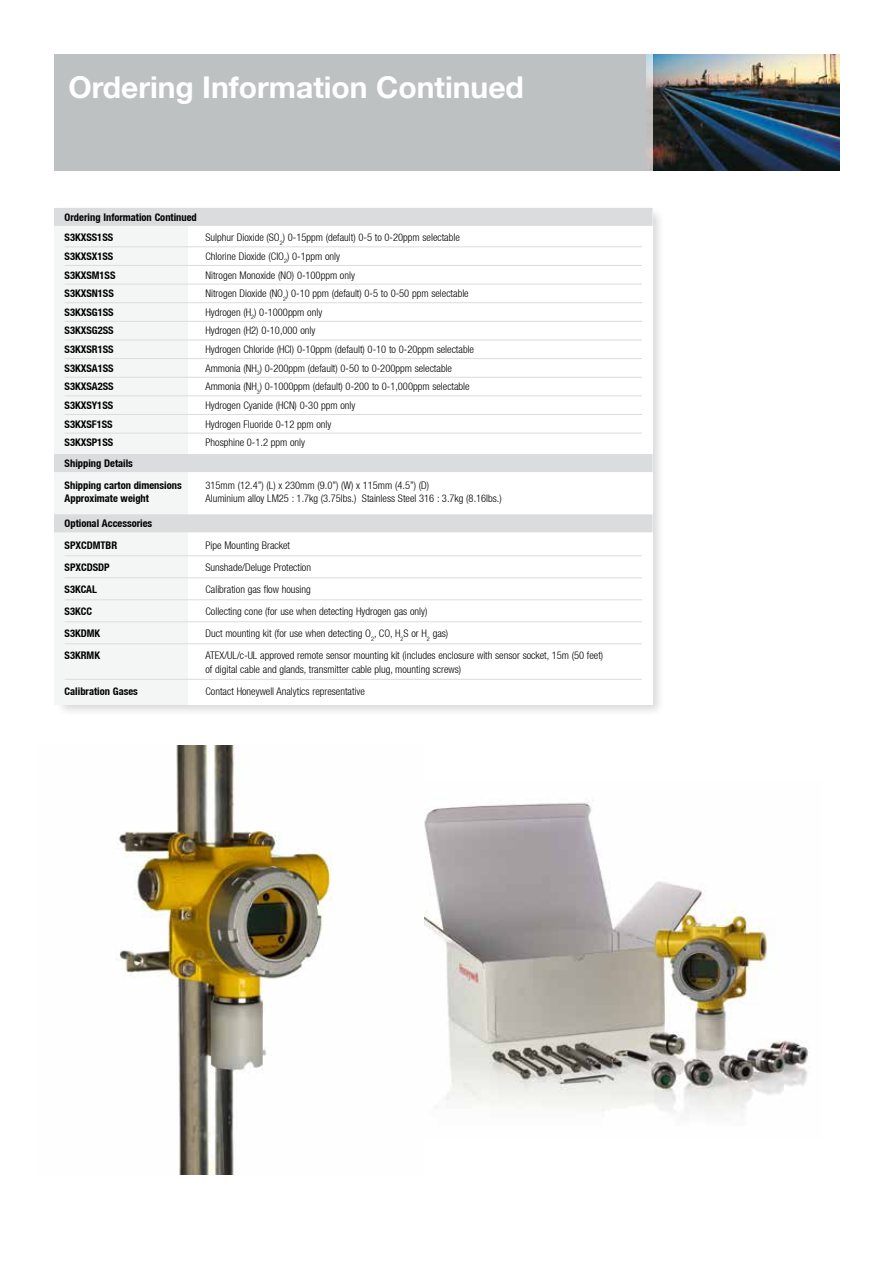
<style>
.page{position:relative;width:893px;height:1263px;background:#fff}
.page>*{position:absolute;margin:0;border:0;box-sizing:border-box;transform-origin:0 0}
.t1{font:700 30px "Helvetica Neue LT";color:#fff}
.t2{font:300 condensed 10.5px/13.5px "Helvetica Neue LT";color:#000}
.t3{font:700 condensed 10.5px/22px "Helvetica Neue LT";color:#000}
</style>
<div class="page">
<div style="left:55px;top:206px;width:610px;height:511px;background:#000;opacity:.15"></div>
<div style="left:59px;top:210px;width:594px;height:495px;background:#fff"></div>
<div style="left:54px;top:208px;width:134px;height:497px;background:#f4f5f5"></div>
<img style="left:424px;top:801px;width:386px;height:313px">
<div style="left:54px;top:54px;width:785px;height:117px;background:#bec1c2"></div>
<img style="left:653px;top:54px;width:186px;height:117px">
<svg style="left:646px;top:54px;width:7px;height:117px"></svg>
<div style="left:54px;top:208px;width:599px;height:18px;background:#dbdcde"></div>
<hr style="left:65px;top:246px;width:577px;height:1px;background:#dbdcde">
<hr style="left:65px;top:265px;width:577px;height:1px;background:#dbdcde">
<hr style="left:65px;top:284px;width:577px;height:1px;background:#dbdcde">
<hr style="left:65px;top:302px;width:577px;height:1px;background:#dbdcde">
<hr style="left:65px;top:321px;width:577px;height:1px;background:#dbdcde">
<hr style="left:65px;top:340px;width:577px;height:1px;background:#dbdcde">
<hr style="left:65px;top:358px;width:577px;height:1px;background:#dbdcde">
<hr style="left:65px;top:377px;width:577px;height:1px;background:#dbdcde">
<hr style="left:65px;top:395px;width:577px;height:1px;background:#dbdcde">
<hr style="left:65px;top:414px;width:577px;height:1px;background:#dbdcde">
<hr style="left:65px;top:433px;width:577px;height:1px;background:#dbdcde">
<div style="left:54px;top:454px;width:599px;height:18px;background:#dbdcde"></div>
<div style="left:54px;top:514px;width:599px;height:18px;background:#dbdcde"></div>
<hr style="left:65px;top:555px;width:577px;height:1px;background:#dbdcde">
<hr style="left:65px;top:577px;width:577px;height:1px;background:#dbdcde">
<hr style="left:65px;top:599px;width:577px;height:1px;background:#dbdcde">
<hr style="left:65px;top:621px;width:577px;height:1px;background:#dbdcde">
<hr style="left:65px;top:643px;width:577px;height:1px;background:#dbdcde">
<hr style="left:65px;top:679px;width:577px;height:1px;background:#dbdcde">
<img style="left:116px;top:746px;width:216px;height:428px">
<h1 class="t1" style="left:68px;top:69px;width:457px">Ordering Information Continued</h1>
<p class="t3" style="left:65px;top:206px;width:134px;line-height:20.7px">Ordering Information Continued<br>S3KXSS1SS</p>
<p class="t2" style="left:205px;top:231px;width:256px">Sulphur Dioxide (SO<sub>2</sub>) 0-15ppm (default) 0-5 to 0-20ppm selectable</p>
<p class="t3" style="left:65px;top:245px;width:50px">S3KXSX1SS</p>
<p class="t2" style="left:205px;top:249px;width:136px">Chlorine Dioxide (CIO<sub>2</sub>) 0-1ppm only</p>
<p class="t3" style="left:65px;top:264px;width:52px">S3KXSM1SS</p>
<p class="t2" style="left:205px;top:268px;width:151px">Nitrogen Monoxide (NO) 0-100ppm only</p>
<p class="t3" style="left:65px;top:282px;width:51px">S3KXSN1SS</p>
<p class="t2" style="left:205px;top:287px;width:265px">Nitrogen Dioxide (NO<sub>2</sub>) 0-10 ppm (default) 0-5 to 0-50 ppm selectable</p>
<p class="t3" style="left:65px;top:301px;width:50px">S3KXSG1SS</p>
<p class="t2" style="left:205px;top:305px;width:118px">Hydrogen (H<sub>2</sub>) 0-1000ppm only</p>
<p class="t3" style="left:65px;top:320px;width:50px">S3KXSG2SS</p>
<p class="t2" style="left:205px;top:324px;width:111px">Hydrogen (H2) 0-10,000 only</p>
<p class="t3" style="left:65px;top:338px;width:50px">S3KXSR1SS</p>
<p class="t2" style="left:205px;top:343px;width:270px">Hydrogen Chloride (HCI) 0-10ppm (default) 0-10 to 0-20ppm selectable</p>
<p class="t3" style="left:65px;top:357px;width:50px">S3KXSA1SS</p>
<p class="t2" style="left:205px;top:361px;width:248px">Ammonia (NH<sub>3</sub>) 0-200ppm (default) 0-50 to 0-200ppm selectable</p>
<p class="t3" style="left:65px;top:375px;width:50px">S3KXSA2SS</p>
<p class="t2" style="left:205px;top:380px;width:266px">Ammonia (NH<sub>3</sub>) 0-1000ppm (default) 0-200 to 0-1,000ppm selectable</p>
<p class="t3" style="left:65px;top:394px;width:50px">S3KXSY1SS</p>
<p class="t2" style="left:205px;top:398px;width:151px">Hydrogen Cyanide (HCN) 0-30 ppm only</p>
<p class="t3" style="left:65px;top:413px;width:50px">S3KXSF1SS</p>
<p class="t2" style="left:205px;top:417px;width:127px">Hydrogen Fluoride 0-12 ppm only</p>
<p class="t3" style="left:65px;top:431px;width:50px">S3KXSP1SS</p>
<p class="t2" style="left:205px;top:436px;width:101px">Phosphine 0-1.2 ppm only</p>
<p class="t3" style="left:65px;top:452px;width:119px">Shipping Details<br>Shipping carton dimensions</p>
<p class="t2" style="left:205px;top:478px;width:225px">315mm (12.4”) (L) x 230mm (9.0”) (W) x 115mm (4.5”) (D)</p>
<p class="t3" style="left:65px;top:487px;width:86px">Approximate weight</p>
<p class="t2" style="left:205px;top:492px;width:298px">Aluminium alloy LM25 : 1.7kg (3.75lbs.) Stainless Steel 316 : 3.7kg (8.16lbs.)</p>
<p class="t3" style="left:65px;top:512px;width:89px">Optional Accessories<br>SPXCDMTBR</p>
<p class="t2" style="left:205px;top:538px;width:86px">Pipe Mounting Bracket</p>
<p class="t3" style="left:65px;top:556px;width:47px">SPXCDSDP</p>
<p class="t2" style="left:205px;top:560px;width:107px">Sunshade/Deluge Protection</p>
<p class="t3" style="left:65px;top:578px;width:34px">S3KCAL</p>
<p class="t2" style="left:205px;top:582px;width:107px">Calibration gas flow housing</p>
<p class="t3" style="left:65px;top:600px;width:29px">S3KCC</p>
<p class="t2" style="left:205px;top:604px;width:223px">Collecting cone (for use when detecting Hydrogen gas only)</p>
<p class="t3" style="left:65px;top:622px;width:37px">S3KDMK</p>
<p class="t2" style="left:205px;top:626px;width:244px">Duct mounting kit (for use when detecting O<sub>2</sub>, CO, H<sub>2</sub>S or H<sub>2</sub> gas)</p>
<p class="t3" style="left:65px;top:644px;width:37px">S3KRMK</p>
<p class="t2" style="left:206px;top:648px;width:399px">ATEX/UL/c-UL approved remote sensor mounting kit (includes enclosure with sensor socket, 15m (50 feet) of digital cable and glands, transmitter cable plug, mounting screws)</p>
<p class="t3" style="left:65px;top:680px;width:75px">Calibration Gases</p>
<p class="t2" style="left:206px;top:684px;width:161px">Contact Honeywell Analytics representative</p>
</div>
